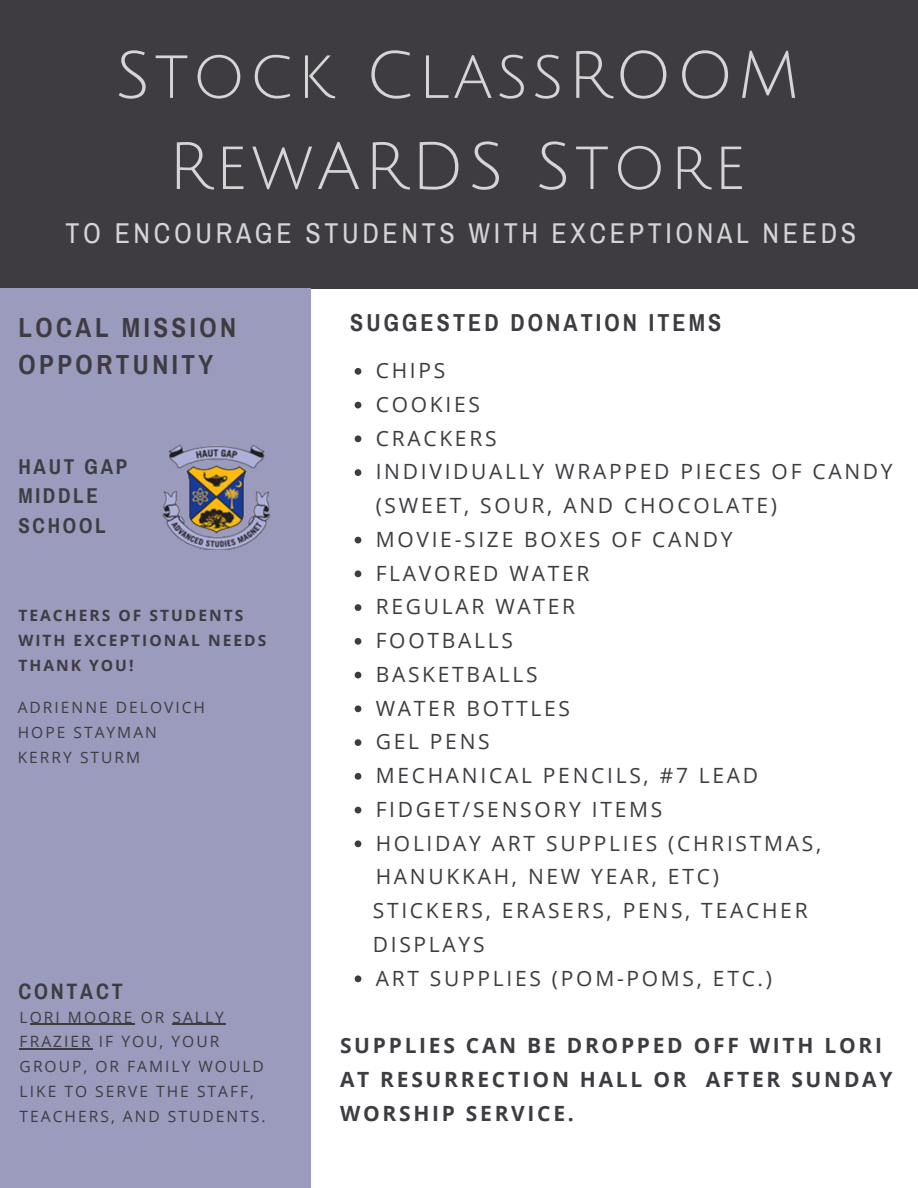
<style>
.page{position:relative;width:918px;height:1188px;background:#fff}
.page>*{position:absolute;margin:0;border:0;box-sizing:border-box;transform-origin:0 0}
.t1{font:65.4px "Julius Sans One";letter-spacing:.06em;color:#d5d5d8}
.t2{font:28.05px "Archivo Narrow";letter-spacing:.13em;color:#d5d5d8}
.t3{font:700 27px/37.2px "Archivo Narrow";letter-spacing:.13em;color:#3e3c41}
.t4{font:700 24px "Archivo Narrow";letter-spacing:.13em;color:#3e3c41}
.t5{font:700 21.75px "Archivo Narrow";letter-spacing:.13em;color:#3e3c41}
.t6{font:21px/33.8px "Open Sans";letter-spacing:.13em;color:#3e3c41}
.t7{font:700 21px/33.8px "Open Sans";letter-spacing:.13em;color:#3e3c41}
.t8{font:700 21px/29.2px "Archivo Narrow";letter-spacing:.13em;color:#3e3c41}
.t9{font:15.6px/24.8px "Open Sans";letter-spacing:.13em;color:#3e3c41}
.t10{font:700 15.6px/24.8px "Open Sans";letter-spacing:.13em;color:#3e3c41}
</style>
<div class="page">
<div style="left:0;top:0;width:918px;height:288px;background:#3e3c41"></div>
<div style="left:0;top:288px;width:310px;height:900px;background:#9a9bbd"></div>
<svg style="left:355px;top:368px;width:6px;height:7px"></svg>
<svg style="left:355px;top:402px;width:6px;height:6px"></svg>
<svg style="left:355px;top:435px;width:6px;height:7px"></svg>
<svg style="left:355px;top:469px;width:6px;height:7px"></svg>
<svg style="left:355px;top:537px;width:6px;height:6px"></svg>
<svg style="left:355px;top:570px;width:6px;height:7px"></svg>
<svg style="left:355px;top:604px;width:6px;height:7px"></svg>
<svg style="left:355px;top:638px;width:6px;height:7px"></svg>
<svg style="left:355px;top:672px;width:6px;height:6px"></svg>
<svg style="left:355px;top:705px;width:6px;height:7px"></svg>
<svg style="left:355px;top:739px;width:6px;height:7px"></svg>
<svg style="left:355px;top:773px;width:6px;height:7px"></svg>
<svg style="left:355px;top:807px;width:6px;height:6px"></svg>
<svg style="left:355px;top:840px;width:6px;height:7px"></svg>
<svg style="left:355px;top:975px;width:6px;height:7px"></svg>
<img style="left:162px;top:444px;width:109px;height:105px">
<hr style="left:30px;top:1024px;width:105px;height:1px;background:#3e3c41">
<hr style="left:173px;top:1024px;width:53px;height:1px;background:#3e3c41">
<hr style="left:20px;top:1049px;width:73px;height:1px;background:#3e3c41">
<p class="t1" style="left:115px;top:41px;width:686px">Stock ClassROOM</p>
<p class="t1" style="left:168px;top:133px;width:579px">RewARDS Store</p>
<p class="t2" style="left:65px;top:218px;width:792px">TO ENCOURAGE STUDENTS WITH EXCEPTIONAL NEEDS</p>
<p class="t3" style="left:18px;top:310px;width:219px">LOCAL MISSION<br>OPPORTUNITY</p>
<p class="t4" style="left:350px;top:310px;width:373px">SUGGESTED DONATION ITEMS</p>
<p class="t6" style="left:376px;top:353px;width:71px">CHIPS</p>
<p class="t6" style="left:376px;top:387px;width:106px">COOKIES</p>
<p class="t6" style="left:376px;top:421px;width:122px">CRACKERS</p>
<p class="t6" style="left:376px;top:454px;width:519px">INDIVIDUALLY WRAPPED PIECES OF CANDY (SWEET, SOUR, AND CHOCOLATE)</p>
<p class="t6" style="left:376px;top:522px;width:358px">MOVIE-SIZE BOXES OF CANDY</p>
<p class="t6" style="left:376px;top:556px;width:215px">FLAVORED WATER</p>
<p class="t6" style="left:376px;top:589px;width:201px">REGULAR WATER</p>
<p class="t6" style="left:376px;top:623px;width:139px">FOOTBALLS</p>
<p class="t6" style="left:376px;top:657px;width:164px">BASKETBALLS</p>
<p class="t6" style="left:376px;top:691px;width:196px">WATER BOTTLES</p>
<p class="t6" style="left:376px;top:724px;width:116px">GEL PENS</p>
<p class="t6" style="left:376px;top:758px;width:384px">MECHANICAL PENCILS, #7 LEAD</p>
<p class="t6" style="left:376px;top:792px;width:288px">FIDGET/SENSORY ITEMS</p>
<p class="t6" style="left:376px;top:826px;width:447px">HOLIDAY ART SUPPLIES (CHRISTMAS,<br>HANUKKAH, NEW YEAR, ETC)</p>
<p class="t6" style="left:373px;top:893px;width:436px">STICKERS, ERASERS, PENS, TEACHER</p>
<p class="t6" style="left:373px;top:927px;width:113px">DISPLAYS</p>
<p class="t6" style="left:376px;top:961px;width:398px">ART SUPPLIES (POM-POMS, ETC.)</p>
<p class="t8" style="left:18px;top:452px;width:110px">HAUT GAP<br>MIDDLE<br>SCHOOL</p>
<p class="t10" style="left:18px;top:603px;width:250px">TEACHERS OF STUDENTS<br>WITH EXCEPTIONAL NEEDS<br>THANK YOU!</p>
<p class="t9" style="left:18px;top:695px;width:189px">ADRIENNE DELOVICH</p>
<p class="t9" style="left:18px;top:720px;width:141px">HOPE STAYMAN</p>
<p class="t9" style="left:18px;top:744px;width:124px">KERRY STURM</p>
<p class="t5" style="left:18px;top:980px;width:106px">CONTACT</p>
<p class="t9" style="left:20px;top:1004px;width:248px">LORI MOORE OR SALLY<br>FRAZIER IF YOU, YOUR<br>GROUP, OR FAMILY WOULD<br>LIKE TO SERVE THE STAFF,<br>TEACHERS, AND STUDENTS.</p>
<p class="t7" style="left:340px;top:1028px;width:554px">SUPPLIES CAN BE DROPPED OFF WITH LORI<br>AT RESURRECTION HALL OR AFTER SUNDAY<br>WORSHIP SERVICE.</p>
</div>
